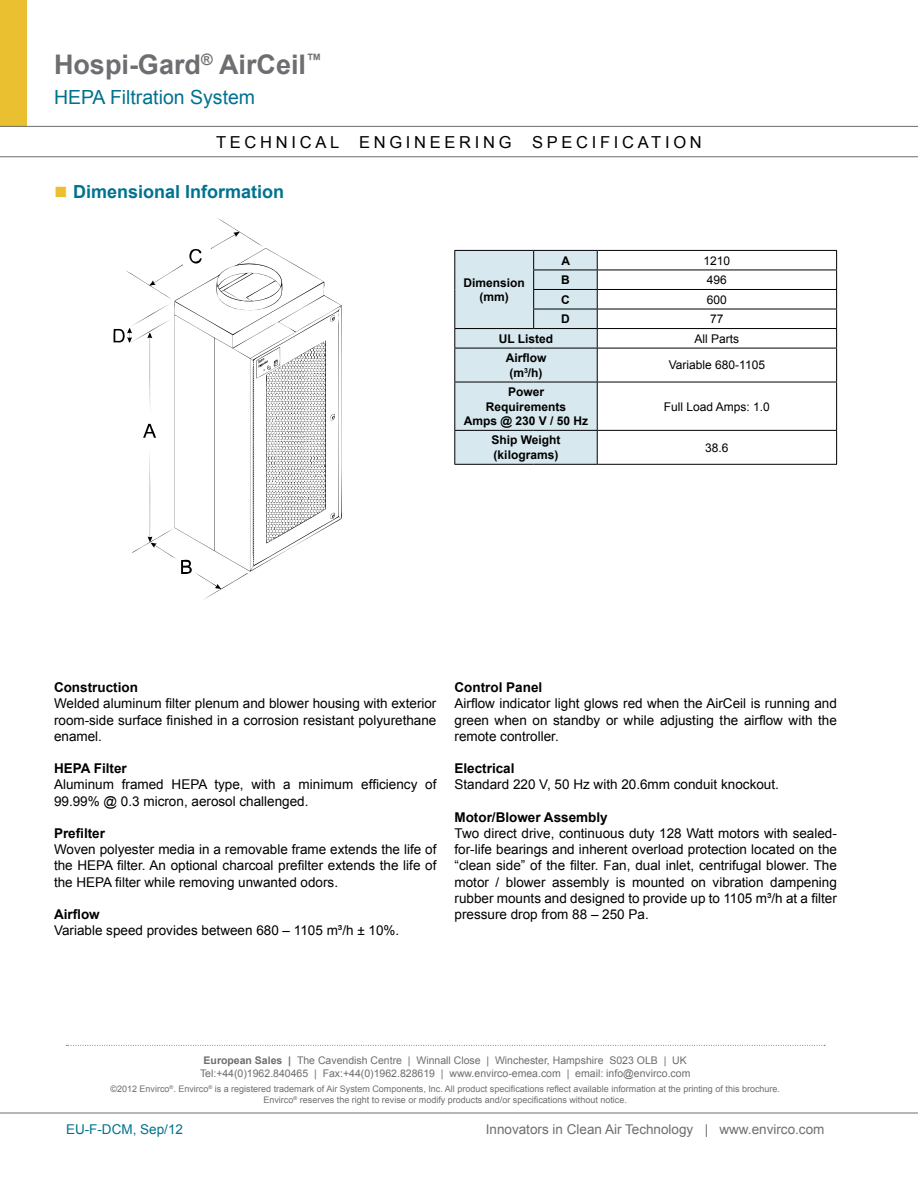
<style>
.page{position:relative;width:918px;height:1188px;background:#fff}
.page>*{position:absolute;margin:0;border:0;box-sizing:border-box;transform-origin:0 0}
.t1{font:700 27px "Arial";color:#6d6e71}
.t2{font:19.5px "Arial";color:#00728f}
.t3{font:700 18px "Arial";color:#00728f}
.t4{font:16.5px "Arial";letter-spacing:.225em;color:#000}
.t5{font:13.5px/16.2px "Arial";color:#000;text-align:justify}
.t6{font:700 13.5px "Arial";color:#000}
.t7{font:13.5px "Arial";color:#6d6e71}
.t8{font:13.5px "Arial";color:#00728f}
.t9{font:700 12px/14.4px "Arial";color:#000;text-align:center}
.t10{font:12px "Arial";color:#000}
.t11{font:10.5px/12.6px "Arial";color:#6d6e71;text-align:center}
.t12{font:9px/10.8px "Arial";color:#6d6e71;text-align:center}
.s1{font-family:"Times New Roman";font-weight:400;font-size:22.5px;color:#eac030}
.s2{font-weight:700}
</style>
<div class="page">
<div style="left:0;top:0;width:27px;height:126px;background:#eac030"></div>
<svg style="left:0;top:126px;width:918px;height:31px"></svg>
<svg style="left:66px;top:1045px;width:759px;height:1px"></svg>
<hr style="left:0;top:1113px;width:918px;height:1px;background:#6d6e71">
<hr style="left:597px;top:250px;width:240px;height:1px;background:#000">
<hr style="left:597px;top:270px;width:240px;height:1px;background:#000">
<hr style="left:597px;top:289px;width:240px;height:1px;background:#000">
<hr style="left:597px;top:309px;width:240px;height:1px;background:#000">
<hr style="left:597px;top:328px;width:240px;height:1px;background:#000">
<svg style="left:836px;top:251px;width:1px;height:97px"></svg>
<hr style="left:597px;top:348px;width:240px;height:1px;background:#000">
<hr style="left:836px;top:348px;width:1px;height:34px;background:#000">
<hr style="left:836px;top:431px;width:1px;height:33px;background:#000">
<svg style="left:454px;top:250px;width:144px;height:214px;background:#cfdfe5"></svg>
<hr style="left:454px;top:348px;width:1px;height:34px;background:#000">
<hr style="left:454px;top:431px;width:1px;height:33px;background:#000">
<hr style="left:454px;top:464px;width:80px;height:1px;background:#000">
<hr style="left:534px;top:464px;width:63px;height:1px;background:#000">
<hr style="left:597px;top:464px;width:240px;height:1px;background:#000">
<hr style="left:454px;top:382px;width:80px;height:1px;background:#000">
<hr style="left:454px;top:382px;width:1px;height:48px;background:#000">
<hr style="left:534px;top:382px;width:63px;height:1px;background:#000">
<hr style="left:454px;top:430px;width:80px;height:1px;background:#000">
<hr style="left:534px;top:430px;width:63px;height:1px;background:#000">
<hr style="left:597px;top:382px;width:240px;height:1px;background:#000">
<hr style="left:597px;top:382px;width:1px;height:48px;background:#000">
<hr style="left:836px;top:382px;width:1px;height:48px;background:#000">
<hr style="left:597px;top:430px;width:240px;height:1px;background:#000">
<svg style="left:212px;top:218px;width:51px;height:30px"></svg>
<svg style="left:143px;top:424px;width:13px;height:14px"></svg>
<svg style="left:132px;top:455px;width:116px;height:145px"></svg>
<svg style="left:174px;top:248px;width:168px;height:324px"></svg>
<svg style="left:114px;top:264px;width:69px;height:150px"></svg>
<svg style="left:329px;top:315px;width:7px;height:8px"></svg>
<svg style="left:257px;top:341px;width:79px;height:202px"></svg>
<h1 class="t1" style="left:54px;top:46px;width:269px">Hospi-Gard<sup>®</sup> AirCeil<sup>™</sup></h1>
<h2 class="t2" style="left:54px;top:84px;width:203px">HEPA Filtration System</h2>
<p class="t4" style="left:216px;top:131px;width:487px">TECHNICAL ENGINEERING SPECIFICATION</p>
<h3 class="t3" style="left:54px;top:180px;width:232px"><span class="s1">■</span> Dimensional Information</h3>
<p class="t9" style="left:464px;top:276px;width:63px">Dimension (mm)</p>
<p class="t9" style="left:561px;top:253px;width:10px">A</p>
<p class="t10" style="left:704px;top:252px;width:28px">1210</p>
<p class="t9" style="left:561px;top:273px;width:10px">B</p>
<p class="t10" style="left:707px;top:272px;width:22px">496</p>
<p class="t9" style="left:561px;top:293px;width:10px">C</p>
<p class="t10" style="left:707px;top:292px;width:22px">600</p>
<p class="t9" style="left:561px;top:312px;width:10px">D</p>
<p class="t10" style="left:710px;top:311px;width:15px">77</p>
<p class="t9" style="left:499px;top:332px;width:56px">UL Listed</p>
<p class="t10" style="left:695px;top:331px;width:46px">All Parts</p>
<p class="t9" style="left:506px;top:351px;width:42px">Airflow (m<sup>3</sup>/h)</p>
<p class="t10" style="left:669px;top:357px;width:98px">Variable 680-1105</p>
<p class="t9" style="left:464px;top:385px;width:126px">Power<br>Requirements<br>Amps @ 230 V / 50 Hz</p>
<p class="t10" style="left:664px;top:398px;width:108px">Full Load Amps: 1.0</p>
<p class="t9" style="left:491px;top:433px;width:71px;text-align:left">Ship Weight (kilograms)</p>
<p class="t10" style="left:705px;top:440px;width:25px">38.6</p>
<p class="t6" style="left:54px;top:678px;width:85px">Construction</p>
<p class="t5" style="left:54px;top:696px;width:384px">Welded aluminum filter plenum and blower housing with exterior room-side surface finished in a corrosion resistant polyurethane enamel.</p>
<p class="t6" style="left:54px;top:759px;width:74px">HEPA Filter</p>
<p class="t5" style="left:54px;top:777px;width:384px">Aluminum framed HEPA type, with a minimum efficiency of<br>99.99% @ 0.3 micron, aerosol challenged.</p>
<p class="t6" style="left:54px;top:824px;width:53px">Prefilter</p>
<p class="t5" style="left:54px;top:841px;width:384px">Woven polyester media in a removable frame extends the life of the HEPA filter. An optional charcoal prefilter extends the life of the HEPA filter while removing unwanted odors.</p>
<p class="t6" style="left:54px;top:905px;width:47px">Airflow</p>
<p class="t5" style="left:54px;top:922px;width:347px">Variable speed provides between 680 – 1105 m³/h ± 10%.</p>
<p class="t6" style="left:455px;top:678px;width:89px">Control Panel</p>
<p class="t5" style="left:455px;top:696px;width:384px">Airflow indicator light glows red when the AirCeil is running and green when on standby or while adjusting the airflow with the remote controller.</p>
<p class="t6" style="left:455px;top:759px;width:62px">Electrical</p>
<p class="t5" style="left:455px;top:777px;width:326px">Standard 220 V, 50 Hz with 20.6mm conduit knockout.</p>
<p class="t6" style="left:455px;top:808px;width:155px">Motor/Blower Assembly</p>
<p class="t5" style="left:455px;top:825px;width:384px">Two direct drive, continuous duty 128 Watt motors with sealed&shy;for-life bearings and inherent overload protection located on the “clean side” of the filter. Fan, dual inlet, centrifugal blower. The motor / blower assembly is mounted on vibration dampening rubber mounts and designed to provide up to 1105 m³/h at a filter pressure drop from 88 – 250 Pa.</p>
<p class="t11" style="left:200px;top:1054px;width:492px"><span class="s2">European Sales |</span> The Cavendish Centre | Winnall Close | Winchester, Hampshire S023 OLB | UK<br>Tel:+44(0)1962.840465 | Fax:+44(0)1962.828619 | www.envirco-emea.com | email: info@envirco.com</p>
<p class="t12" style="left:110px;top:1084px;width:671px">©2012 Envirco<sup>®</sup>. Envirco<sup>®</sup> is a registered trademark of Air System Components, Inc. All product specifications reflect available information at the printing of this brochure.<br>Envirco<sup>®</sup> reserves the right to revise or modify products and/or specifications without notice.</p>
<p class="t8" style="left:66px;top:1120px;width:119px">EU-F-DCM, Sep/12</p>
<p class="t7" style="left:486px;top:1120px;width:340px">Innovators in Clean Air Technology | www.envirco.com</p>
</div>
